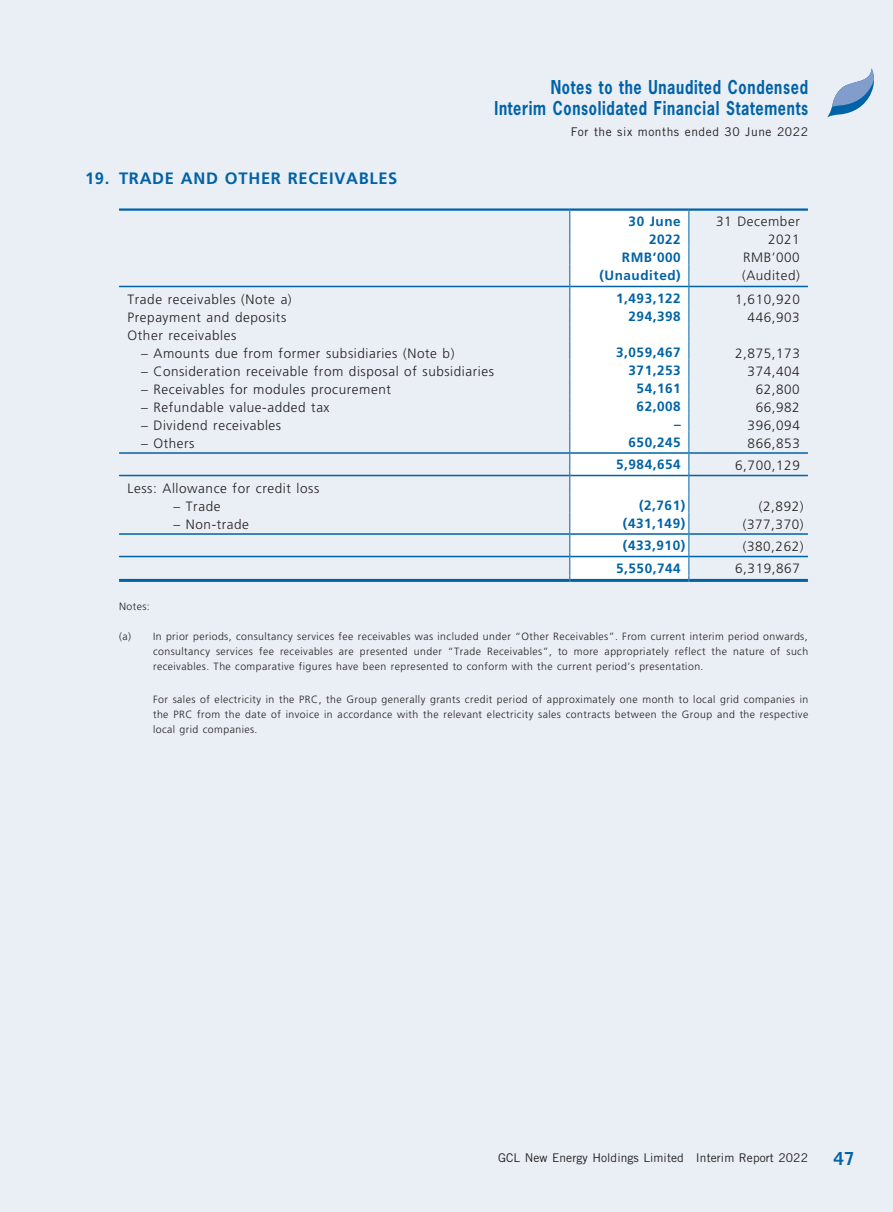
<style>
.page{position:relative;width:893px;height:1212px;background:#eaeef5}
.page>*{position:absolute;margin:0;border:0;box-sizing:border-box;transform-origin:0 0}
.t1{font:700 18px/21px "News Gothic Std";letter-spacing:.045em;color:#0163a7;text-align:right;scale:.8 1}
.t2{font:700 18px "Trade Gothic LT Std";color:#0163a7}
.t3{font:700 16.5px "Frutiger LT Std";letter-spacing:.04em;color:#0163a7}
.t4{font:300 13.5px/18px "Frutiger LT Std";letter-spacing:.04em;color:#231f20;text-align:right}
.t5{font:700 13.5px/18px "Frutiger LT Std";letter-spacing:.04em;color:#0163a7;text-align:right}
.t6{font:12px "Trade Gothic LT Std";letter-spacing:.005em;color:#231f20}
.t7{font:12px "Trade Gothic LT Std";letter-spacing:.045em;color:#231f20}
.t8{font:300 10.5px/15px "Frutiger LT Std";letter-spacing:.04em;color:#231f20;text-align:justify}
</style>
<div class="page">
<svg style="left:827px;top:68px;width:47px;height:50px"></svg>
<div style="left:570px;top:211px;width:118px;height:368px;background:#fff"></div>
<hr style="left:569px;top:211px;width:1px;height:36px;background:#0163a7">
<hr style="left:688px;top:211px;width:1px;height:36px;background:#0163a7">
<svg style="left:569px;top:247px;width:1px;height:335px"></svg>
<svg style="left:688px;top:247px;width:1px;height:335px"></svg>
<hr style="left:119px;top:208px;width:451px;height:3px;background:#0163a7">
<hr style="left:570px;top:208px;width:119px;height:3px;background:#0163a7">
<hr style="left:689px;top:208px;width:119px;height:3px;background:#0163a7">
<hr style="left:119px;top:286px;width:450px;height:1px;background:#0163a7">
<hr style="left:570px;top:286px;width:118px;height:1px;background:#0163a7">
<hr style="left:689px;top:286px;width:119px;height:1px;background:#0163a7">
<hr style="left:119px;top:452px;width:450px;height:2px;background:#0163a7">
<hr style="left:570px;top:452px;width:118px;height:2px;background:#0163a7">
<hr style="left:689px;top:452px;width:119px;height:2px;background:#0163a7">
<hr style="left:119px;top:475px;width:450px;height:1px;background:#0163a7">
<hr style="left:570px;top:475px;width:118px;height:1px;background:#0163a7">
<hr style="left:689px;top:475px;width:119px;height:1px;background:#0163a7">
<hr style="left:119px;top:533px;width:450px;height:2px;background:#0163a7">
<hr style="left:570px;top:533px;width:118px;height:2px;background:#0163a7">
<hr style="left:689px;top:533px;width:119px;height:2px;background:#0163a7">
<hr style="left:119px;top:556px;width:450px;height:1px;background:#0163a7">
<hr style="left:570px;top:556px;width:118px;height:1px;background:#0163a7">
<hr style="left:689px;top:556px;width:119px;height:1px;background:#0163a7">
<hr style="left:119px;top:579px;width:450px;height:3px;background:#0163a7">
<hr style="left:570px;top:579px;width:118px;height:3px;background:#0163a7">
<hr style="left:689px;top:579px;width:119px;height:3px;background:#0163a7">
<h2 class="t3" style="left:85px;top:168px;width:314px">19. TRADE AND OTHER RECEIVABLES</h2>
<h1 class="t1" style="left:494px;top:77px;width:393px">Notes to the Unaudited Condensed<br>Interim Consolidated Financial Statements</h1>
<p class="t7" style="left:571px;top:125px;width:239px">For the six months ended 30 June 2022</p>
<p class="t5" style="left:629px;top:213px;width:54px">30 June<br>2022</p>
<p class="t4" style="left:716px;top:213px;width:85px">31 December<br>2021</p>
<p class="t5" style="left:622px;top:249px;width:60px">RMB’000</p>
<p class="t4" style="left:743px;top:249px;width:58px">RMB’000</p>
<p class="t5" style="left:599px;top:267px;width:83px">(Unaudited)</p>
<p class="t4" style="left:742px;top:267px;width:59px">(Audited)</p>
<p class="t4" style="left:128px;top:290px;width:166px">Trade receivables (Note a)</p>
<p class="t5" style="left:616px;top:289px;width:66px">1,493,122</p>
<p class="t4" style="left:735px;top:290px;width:66px">1,610,920</p>
<p class="t4" style="left:128px;top:308px;width:160px">Prepayment and deposits</p>
<p class="t5" style="left:629px;top:307px;width:54px">294,398</p>
<p class="t4" style="left:748px;top:308px;width:54px">446,903</p>
<p class="t4" style="left:128px;top:326px;width:110px">Other receivables</p>
<p class="t4" style="left:141px;top:344px;width:315px">– Amounts due from former subsidiaries (Note b)</p>
<p class="t5" style="left:616px;top:343px;width:66px">3,059,467</p>
<p class="t4" style="left:735px;top:344px;width:66px">2,875,173</p>
<p class="t4" style="left:141px;top:362px;width:354px">– Consideration receivable from disposal of subsidiaries</p>
<p class="t5" style="left:629px;top:361px;width:54px">371,253</p>
<p class="t4" style="left:748px;top:362px;width:54px">374,404</p>
<p class="t4" style="left:141px;top:380px;width:251px">– Receivables for modules procurement</p>
<p class="t5" style="left:637px;top:379px;width:46px">54,161</p>
<p class="t4" style="left:756px;top:380px;width:46px">62,800</p>
<p class="t4" style="left:141px;top:398px;width:190px">– Refundable value-added tax</p>
<p class="t5" style="left:637px;top:397px;width:46px">62,008</p>
<p class="t4" style="left:756px;top:398px;width:46px">66,982</p>
<p class="t4" style="left:141px;top:416px;width:142px">– Dividend receivables</p>
<p class="t5" style="left:674px;top:415px;width:8px">–</p>
<p class="t4" style="left:748px;top:416px;width:54px">396,094</p>
<p class="t4" style="left:141px;top:434px;width:55px">– Others</p>
<p class="t5" style="left:629px;top:433px;width:54px">650,245</p>
<p class="t4" style="left:748px;top:434px;width:54px">866,853</p>
<p class="t5" style="left:616px;top:456px;width:66px">5,984,654</p>
<p class="t4" style="left:735px;top:457px;width:66px">6,700,129</p>
<p class="t4" style="left:128px;top:479px;width:193px">Less: Allowance for credit loss</p>
<p class="t4" style="left:174px;top:497px;width:48px">– Trade</p>
<p class="t5" style="left:639px;top:496px;width:48px">(2,761)</p>
<p class="t4" style="left:759px;top:497px;width:46px">(2,892)</p>
<p class="t4" style="left:174px;top:515px;width:77px">– Non-trade</p>
<p class="t5" style="left:623px;top:514px;width:64px">(431,149)</p>
<p class="t4" style="left:743px;top:515px;width:62px">(377,370)</p>
<p class="t5" style="left:623px;top:537px;width:64px">(433,910)</p>
<p class="t4" style="left:743px;top:538px;width:62px">(380,262)</p>
<p class="t5" style="left:616px;top:559px;width:66px">5,550,744</p>
<p class="t4" style="left:735px;top:559px;width:66px">6,319,867</p>
<p class="t8" style="left:119px;top:599px;width:32px">Notes:</p>
<p class="t8" style="left:153px;top:629px;width:657px;text-indent:-34px">(a) In prior periods, consultancy services fee receivables was included under “Other Receivables”. From current interim period onwards, consultancy services fee receivables are presented under “Trade Receivables”, to more appropriately reflect the nature of such receivables. The comparative figures have been represented to conform with the current period’s presentation.</p>
<p class="t8" style="left:153px;top:692px;width:657px">For sales of electricity in the PRC, the Group generally grants credit period of approximately one month to local grid companies in the PRC from the date of invoice in accordance with the relevant electricity sales contracts between the Group and the respective local grid companies.</p>
<p class="t6" style="left:498px;top:1151px;width:311px">GCL New Energy Holdings Limited Interim Report 2022</p>
<h1 class="t2" style="left:834px;top:1148px;width:22px">47</h1>
</div>
